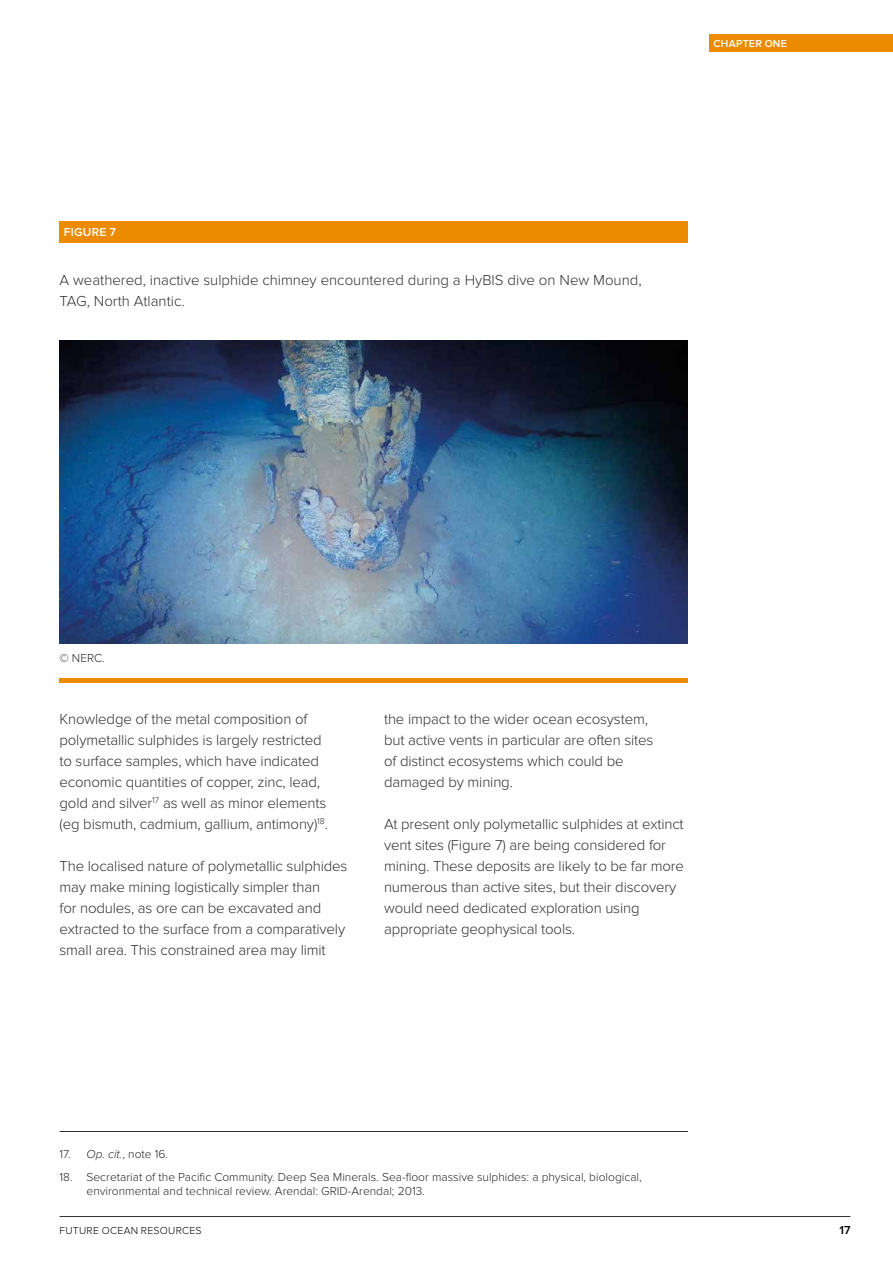
<style>
.page{position:relative;width:893px;height:1263px;background:#fff}
.page>*{position:absolute;margin:0;border:0;box-sizing:border-box;transform-origin:0 0}
.t1{font:300 15px/21px "Proxima Nova";letter-spacing:-.01em;color:#333132}
.t2{font:300 12px/14.4px "Proxima Nova";color:#282827}
.t3{font:600 12px "Proxima Nova";letter-spacing:.02em;color:#fff}
.t4{font:600 12px "Proxima Nova";color:#000}
.t5{font:300 10.5px "Proxima Nova";letter-spacing:.025em;color:#000}
.t6{font:600 10.5px "Proxima Nova";letter-spacing:.025em;color:#fff}
.s1{font-style:italic}
</style>
<div class="page">
<hr style="left:60px;top:1216px;width:790px;height:1px;background:#333132">
<div style="left:709px;top:34px;width:184px;height:17px;background:#ed8b00"></div>
<div style="left:60px;top:221px;width:628px;height:21px;background:#ed8b00"></div>
<img style="left:60px;top:340px;width:627px;height:304px">
<div style="left:60px;top:678px;width:628px;height:5px;background:#ed8b00"></div>
<hr style="left:60px;top:1131px;width:628px;height:1px;background:#333132">
<p class="t3" style="left:64px;top:226px;width:54px">FIGURE 7</p>
<p class="t1" style="left:60px;top:269px;width:584px">A weathered, inactive sulphide chimney encountered during a HyBIS dive on New Mound,<br>TAG, North Atlantic.</p>
<p class="t6" style="left:713px;top:37px;width:75px">CHAPTER ONE</p>
<p class="t2" style="left:60px;top:651px;width:47px">© NERC.</p>
<p class="t1" style="left:60px;top:709px;width:270px">Knowledge of the metal composition of polymetallic sulphides is largely restricted to surface samples, which have indicated economic quantities of copper, zinc, lead, gold and silver<sup>17</sup> as well as minor elements (eg bismuth, cadmium, gallium, antimony)<sup>18</sup>.</p>
<p class="t1" style="left:60px;top:856px;width:289px">The localised nature of polymetallic sulphides may make mining logistically simpler than<br>for nodules, as ore can be excavated and extracted to the surface from a comparatively small area. This constrained area may limit</p>
<p class="t1" style="left:384px;top:709px;width:271px">the impact to the wider ocean ecosystem, but active vents in particular are often sites of distinct ecosystems which could be damaged by mining.</p>
<p class="t1" style="left:384px;top:814px;width:301px">At present only polymetallic sulphides at extinct vent sites (Figure 7) are being considered for mining. These deposits are likely to be far more numerous than active sites, but their discovery would need dedicated exploration using appropriate geophysical tools.</p>
<p class="t2" style="left:60px;top:1146px;width:110px">17. <span class="s1">Op. cit.</span>, note 16.</p>
<p class="t2" style="left:87px;top:1169px;width:557px;text-indent:-27px">18. Secretariat of the Pacific Community. Deep Sea Minerals. Sea-floor massive sulphides: a physical, biological, environmental and technical review. Arendal: GRID-Arendal; 2013.</p>
<p class="t5" style="left:60px;top:1224px;width:144px">FUTURE OCEAN RESOURCES</p>
<p class="t4" style="left:839px;top:1223px;width:13px">17</p>
</div>
